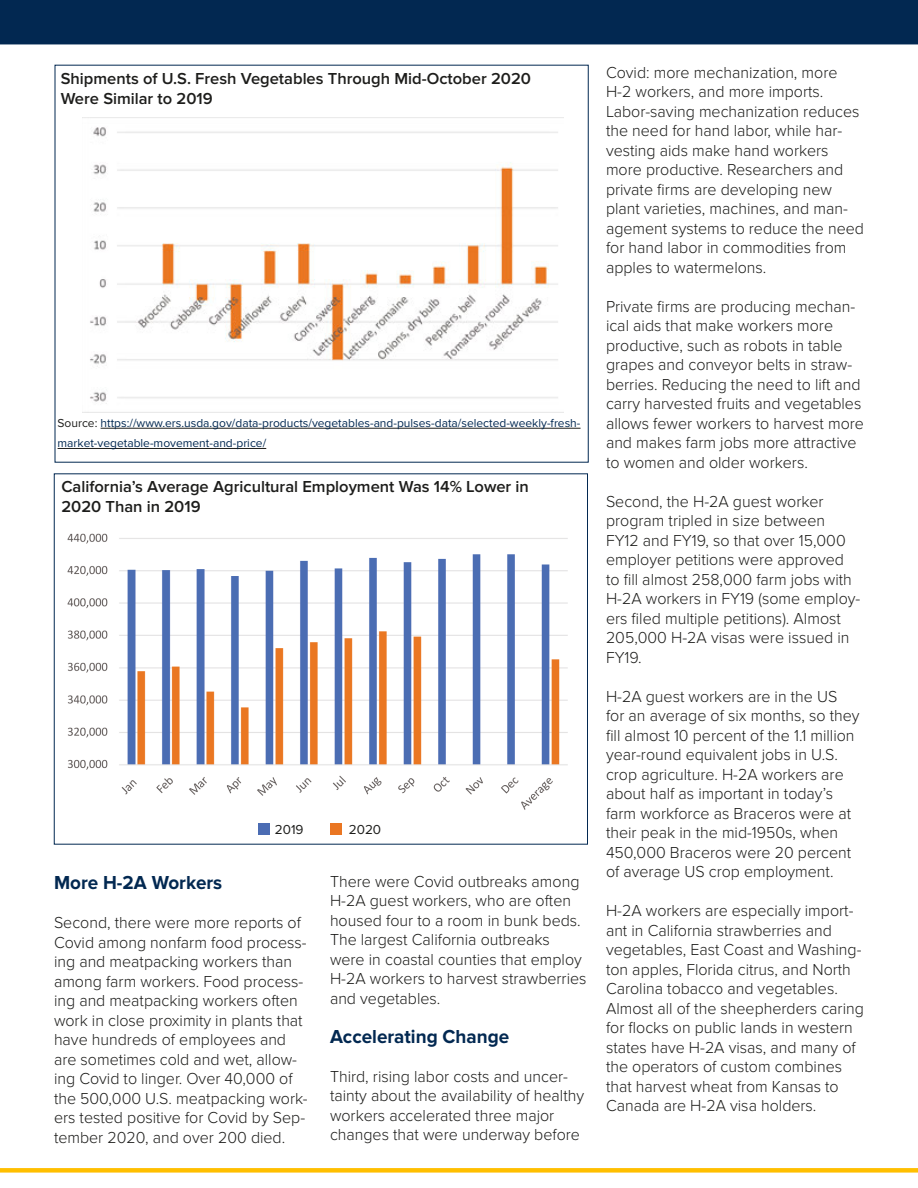
<style>
.page{position:relative;width:918px;height:1188px;background:#fff}
.page>*{position:absolute;margin:0;border:0;box-sizing:border-box;transform-origin:0 0}
.Body_Text{font:700 19.5px "Proxima Nova";color:#022851}
.Body_Text-2{font:300 16.5px/19.5px "Proxima Nova";color:#1d1d1b}
.Article_Body__Palati{font:600 16.5px "Proxima Nova";color:#1d1d1b}
.Article_Body__Palati-2{font:13.5px "Proxima Nova";color:#1d1d1b}
.Article_Body__Palati-3{font:12px/20.2px "Proxima Nova";color:#022851}
.s1{color:#1d1d1b}
</style>
<div class="page">
<div style="left:0;top:0;width:918px;height:44px;background:#022851"></div>
<div style="left:0;top:1168px;width:918px;height:5px;background:#ffbf00"></div>
<img style="left:83px;top:127px;width:480px;height:286px">
<hr style="left:101px;top:428px;width:480px;height:1px;background:#1d1d1b">
<hr style="left:58px;top:448px;width:208px;height:1px;background:#1d1d1b">
<img style="left:67px;top:533px;width:501px;height:277px">
<div style="left:258px;top:823px;width:12px;height:12px;background:#4b6cb3"></div>
<div style="left:330px;top:823px;width:12px;height:12px;background:#ea7622"></div>
<p class="Article_Body__Palati" style="left:61px;top:69px;width:472px">Shipments of U.S. Fresh Vegetables Through Mid-October 2020</p>
<p class="Article_Body__Palati" style="left:61px;top:89px;width:153px">Were Similar to 2019</p>
<p class="Article_Body__Palati-3" style="left:58px;top:413px;width:524px"><span class="s1">Source:</span> https://www.ers.usda.gov/data-products/vegetables-and-pulses-data/selected-weekly-fresh&shy;market-vegetable-movement-and-price/</p>
<p class="Article_Body__Palati" style="left:61px;top:478px;width:469px">California’s Average Agricultural Employment Was 14% Lower in</p>
<p class="Article_Body__Palati" style="left:61px;top:497px;width:141px">2020 Than in 2019</p>
<p class="Article_Body__Palati-2" style="left:275px;top:821px;width:30px">2019</p>
<p class="Article_Body__Palati-2" style="left:349px;top:821px;width:34px">2020</p>
<p class="Body_Text" style="left:54px;top:871px;width:170px">More H-2A Workers</p>
<p class="Body_Text-2" style="left:54px;top:913px;width:255px">Second, there were more reports of Covid among nonfarm food process&shy;ing and meatpacking workers than among farm workers. Food process&shy;ing and meatpacking workers often work in close proximity in plants that have hundreds of employees and are sometimes cold and wet, allow&shy;ing Covid to linger. Over 40,000 of the 500,000 U.S. meatpacking work&shy;ers tested positive for Covid by Sep&shy;tember 2020, and over 200 died.</p>
<p class="Body_Text-2" style="left:330px;top:872px;width:258px">There were Covid outbreaks among<br>H-2A guest workers, who are often housed four to a room in bunk beds.<br>The largest California outbreaks were in coastal counties that employ<br>H-2A workers to harvest strawberries and vegetables.</p>
<p class="Body_Text" style="left:330px;top:1025px;width:181px">Accelerating Change</p>
<p class="Body_Text-2" style="left:330px;top:1067px;width:256px">Third, rising labor costs and uncer&shy;tainty about the availability of healthy workers accelerated three major changes that were underway before</p>
<p class="Body_Text-2" style="left:606px;top:63px;width:260px">Covid: more mechanization, more<br>H-2 workers, and more imports.<br>Labor-saving mechanization reduces the need for hand labor, while har&shy;vesting aids make hand workers more productive. Researchers and private firms are developing new plant varieties, machines, and man&shy;agement systems to reduce the need for hand labor in commodities from apples to watermelons.</p>
<p class="Body_Text-2" style="left:606px;top:297px;width:260px">Private firms are producing mechan&shy;ical aids that make workers more productive, such as robots in table grapes and conveyor belts in straw&shy;berries. Reducing the need to lift and carry harvested fruits and vegetables allows fewer workers to harvest more and makes farm jobs more attractive to women and older workers.</p>
<p class="Body_Text-2" style="left:606px;top:492px;width:256px">Second, the H-2A guest worker program tripled in size between<br>FY12 and FY19, so that over 15,000 employer petitions were approved to fill almost 258,000 farm jobs with<br>H-2A workers in FY19 (some employ&shy;ers filed multiple petitions). Almost<br>205,000 H-2A visas were issued in<br>FY19.</p>
<p class="Body_Text-2" style="left:606px;top:687px;width:255px">H-2A guest workers are in the US for an average of six months, so they fill almost 10 percent of the 1.1 million year-round equivalent jobs in U.S. crop agriculture. H-2A workers are about half as important in today’s farm workforce as Braceros were at their peak in the mid-1950s, when 450,000 Braceros were 20 percent of average US crop employment.</p>
<p class="Body_Text-2" style="left:606px;top:902px;width:259px">H-2A workers are especially import&shy;ant in California strawberries and vegetables, East Coast and Washing&shy;ton apples, Florida citrus, and North Carolina tobacco and vegetables.<br>Almost all of the sheepherders caring for flocks on public lands in western states have H-2A visas, and many of the operators of custom combines that harvest wheat from Kansas to Canada are H-2A visa holders.</p>
</div>
